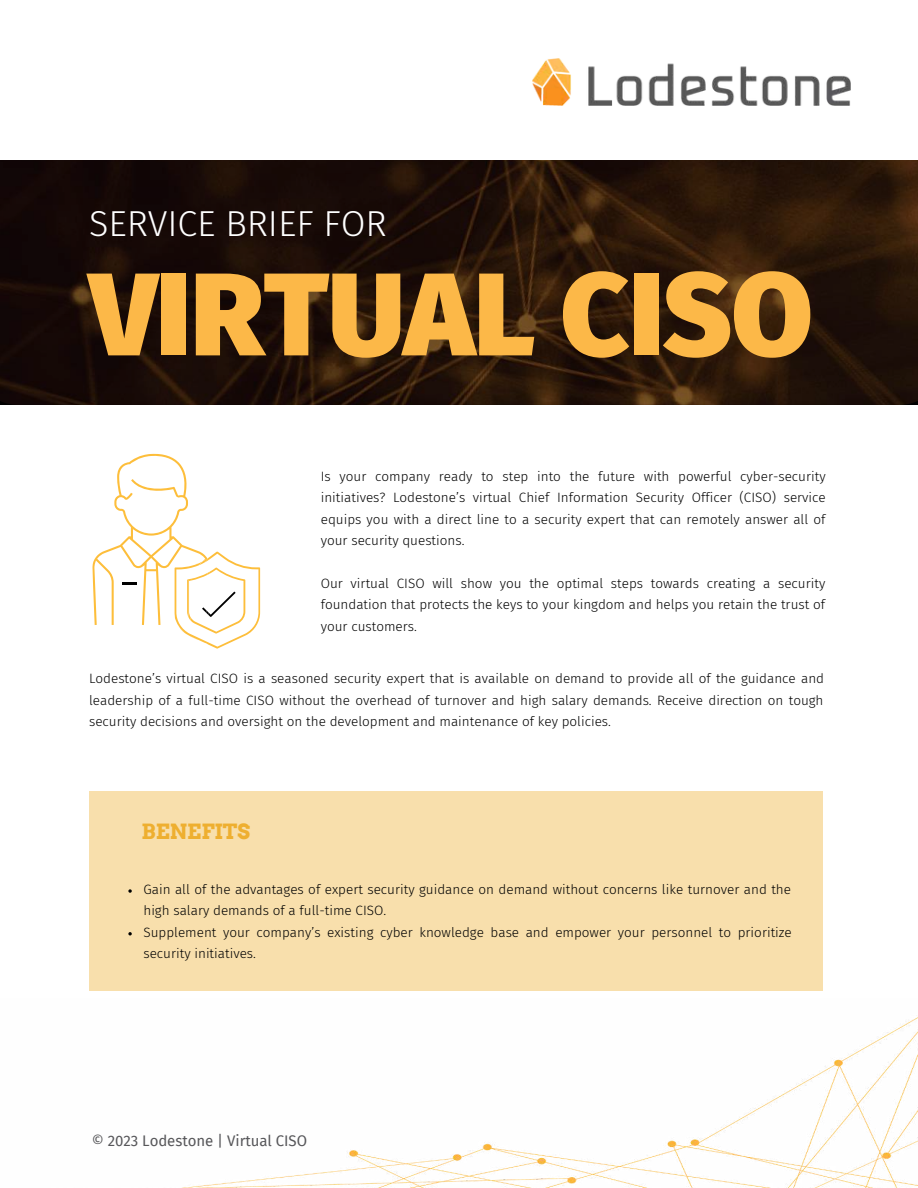
<style>
.page{position:relative;width:918px;height:1188px;background:#fff}
.page>*{position:absolute;margin:0;border:0;box-sizing:border-box;transform-origin:0 0}
.t1{font:900 117.45px "Fira Sans";letter-spacing:-.005em;color:#fcb848}
.t2{font:300 36px "Fira Sans";letter-spacing:-.005em;color:#fff}
.t3{font:700 21px "Arvo";color:#eeaf30}
.t4{font:15px "Fira Sans";letter-spacing:-.005em;color:#57575a}
.t5{font:300 13.5px/21.3px "Fira Sans";color:#000;text-align:justify}
</style>
<div class="page">
<div style="left:89px;top:791px;width:734px;height:200px;background:#f8dfac"></div>
<img style="left:182px;top:1017px;width:736px;height:171px">
<img style="left:0;top:160px;width:918px;height:245px">
<img style="left:532px;top:58px;width:319px;height:47px">
<svg style="left:92px;top:453px;width:168px;height:196px"></svg>
<svg style="left:128px;top:889px;width:4px;height:4px"></svg>
<svg style="left:128px;top:932px;width:4px;height:3px"></svg>
<h2 class="t2" style="left:89px;top:198px;width:299px">SERVICE BRIEF FOR</h2>
<h1 class="t1" style="left:89px;top:209px;width:725px">VIRTUAL CISO</h1>
<p class="t5" style="left:321px;top:466px;width:507px">Is your company ready to step into the future with powerful cyber-security initiatives? Lodestone’s virtual Chief Information Security Officer (CISO) service equips you with a direct line to a security expert that can remotely answer all of your security questions.</p>
<p class="t5" style="left:321px;top:573px;width:506px">Our virtual CISO will show you the optimal steps towards creating a security foundation that protects the keys to your kingdom and helps you retain the trust of your customers.</p>
<p class="t5" style="left:89px;top:668px;width:736px">Lodestone’s virtual CISO is a seasoned security expert that is available on demand to provide all of the guidance and leadership of a full-time CISO without the overhead of turnover and high salary demands. Receive direction on tough security decisions and oversight on the development and maintenance of key policies.</p>
<h3 class="t3" style="left:142px;top:818px;width:110px">BENEFITS</h3>
<p class="t5" style="left:143px;top:878px;width:650px;text-align:left">Gain all of the advantages of expert security guidance on demand without concerns like turnover and the high salary demands of a full-time CISO.<br>Supplement your company’s existing cyber knowledge base and empower your personnel to prioritize security initiatives.</p>
<p class="t4" style="left:92px;top:1130px;width:217px">© 2023 Lodestone | Virtual CISO</p>
</div>
